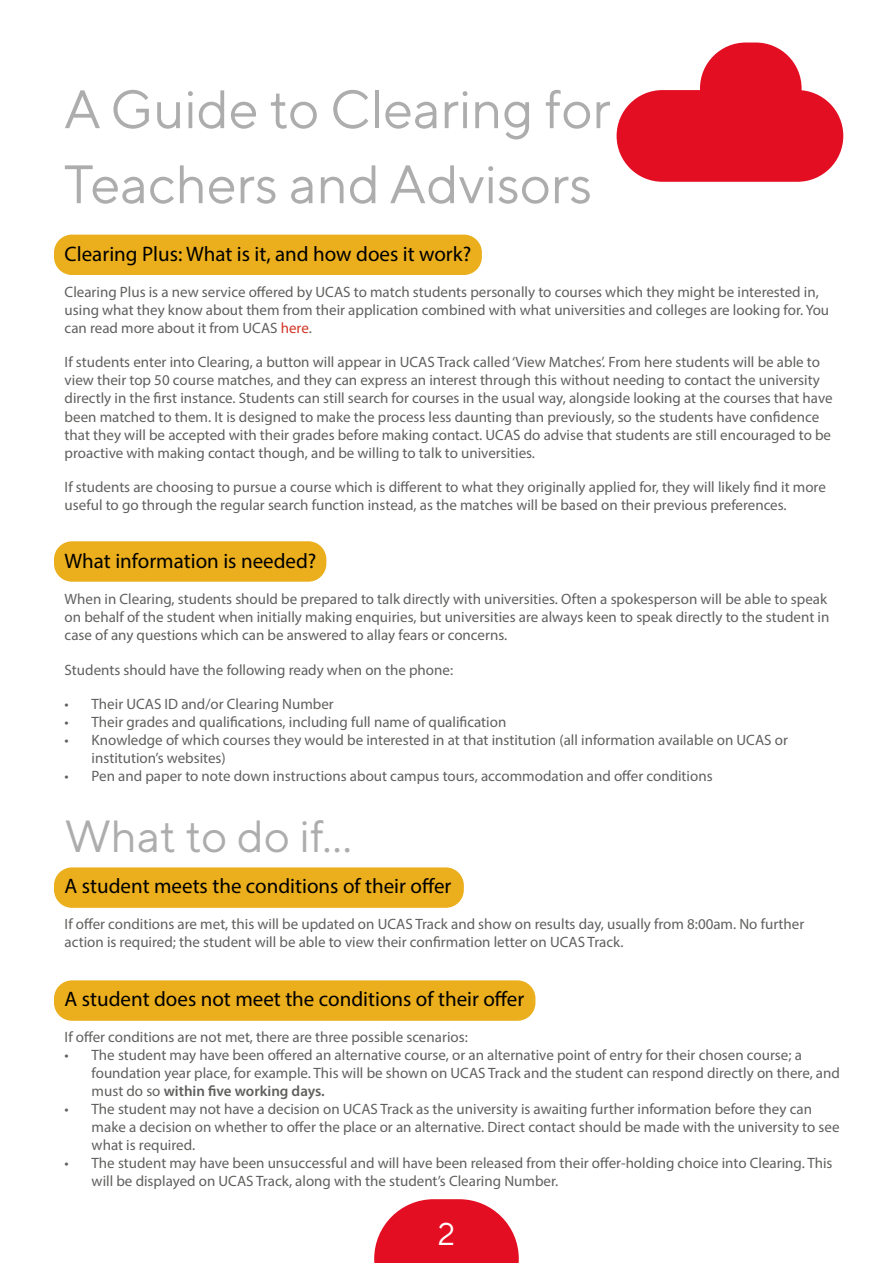
<style>
.page{position:relative;width:893px;height:1263px;background:#fff}
.page>*{position:absolute;margin:0;border:0;box-sizing:border-box;transform-origin:0 0}
.t1{font:54px/75px "TT Norms Pro";letter-spacing:-.005em;color:#adadad}
.t2{font:45px "TT Norms Pro";letter-spacing:-.005em;color:#adadad}
.t3{font:31.5px "TT Norms Pro";color:#fff}
.t4{font:21px "Myriad Pro";color:#000}
.t5{font:15px/18px "Myriad Pro";color:#60605f}
.s1{color:#d23627}
.s2{font-weight:600}
</style>
<div class="page">
<svg style="left:374px;top:1199px;width:145px;height:64px"></svg>
<div style="left:54px;top:980px;width:481px;height:41px;background:#ebae1c;border-radius:18px"></div>
<div style="left:54px;top:867px;width:410px;height:41px;background:#ebae1c;border-radius:18px"></div>
<div style="left:54px;top:541px;width:272px;height:41px;background:#ebae1c;border-radius:18px"></div>
<div style="left:54px;top:235px;width:428px;height:40px;background:#ebae1c;border-radius:18px"></div>
<div style="left:617px;top:90px;width:226px;height:92px;background:#e40e23;border-radius:46px"></div>
<div style="left:700px;top:43px;width:102px;height:91px;background:#e40e23;border-radius:46px"></div>
<h1 class="t1" style="left:64px;top:70px;width:549px">A Guide to Clearing for<br>Teachers and Advisors</h1>
<h3 class="t4" style="left:65px;top:241px;width:408px">Clearing Plus: What is it, and how does it work?</h3>
<p class="t5" style="left:65px;top:283px;width:766px">Clearing Plus is a new service offered by UCAS to match students personally to courses which they might be interested in, using what they know about them from their application combined with what universities and colleges are looking for. You can read more about it from UCAS <span class="s1">here</span>.</p>
<p class="t5" style="left:65px;top:353px;width:769px">If students enter into Clearing, a button will appear in UCAS Track called ‘View Matches’. From here students will be able to view their top 50 course matches, and they can express an interest through this without needing to contact the university directly in the first instance. Students can still search for courses in the usual way, alongside looking at the courses that have been matched to them. It is designed to make the process less daunting than previously, so the students have confidence that they will be accepted with their grades before making contact. UCAS do advise that students are still encouraged to be proactive with making contact though, and be willing to talk to universities.</p>
<p class="t5" style="left:65px;top:478px;width:763px">If students are choosing to pursue a course which is different to what they originally applied for, they will likely find it more useful to go through the regular search function instead, as the matches will be based on their previous preferences.</p>
<h3 class="t4" style="left:65px;top:548px;width:253px">What information is needed?</h3>
<p class="t5" style="left:65px;top:590px;width:766px">When in Clearing, students should be prepared to talk directly with universities. Often a spokesperson will be able to speak on behalf of the student when initially making enquiries, but universities are always keen to speak directly to the student in case of any questions which can be answered to allay fears or concerns.</p>
<p class="t5" style="left:65px;top:660px;width:390px">Students should have the following ready when on the phone:</p>
<p class="t5" style="left:65px;top:695px;width:271px">• Their UCAS ID and/or Clearing Number</p>
<p class="t5" style="left:65px;top:713px;width:443px">• Their grades and qualifications, including full name of qualification</p>
<p class="t5" style="left:92px;top:731px;width:698px;text-indent:-27px">• Knowledge of which courses they would be interested in at that institution (all information available on UCAS or institution’s websites)</p>
<p class="t5" style="left:65px;top:767px;width:649px">• Pen and paper to note down instructions about campus tours, accommodation and offer conditions</p>
<h2 class="t2" style="left:65px;top:807px;width:289px">What to do if…</h2>
<h3 class="t4" style="left:65px;top:873px;width:388px">A student meets the conditions of their offer</h3>
<p class="t5" style="left:65px;top:915px;width:741px">If offer conditions are met, this will be updated on UCAS Track and show on results day, usually from 8:00am. No further action is required; the student will be able to view their confirmation letter on UCAS Track.</p>
<h3 class="t4" style="left:65px;top:986px;width:461px">A student does not meet the conditions of their offer</h3>
<p class="t5" style="left:65px;top:1027px;width:405px">If offer conditions are not met, there are three possible scenarios:</p>
<p class="t5" style="left:92px;top:1045px;width:750px;text-indent:-27px">• The student may have been offered an alternative course, or an alternative point of entry for their chosen course; a foundation year place, for example. This will be shown on UCAS Track and the student can respond directly on there, and must do so <span class="s2">within five working days.</span></p>
<p class="t5" style="left:92px;top:1099px;width:749px;text-indent:-27px">• The student may not have a decision on UCAS Track as the university is awaiting further information before they can make a decision on whether to offer the place or an alternative. Direct contact should be made with the university to see what is required.</p>
<p class="t5" style="left:92px;top:1153px;width:742px;text-indent:-27px">• The student may have been unsuccessful and will have been released from their offer-holding choice into Clearing. This will be displayed on UCAS Track, along with the student’s Clearing Number.</p>
<h3 class="t3" style="left:438px;top:1213px;width:19px">2</h3>
</div>
